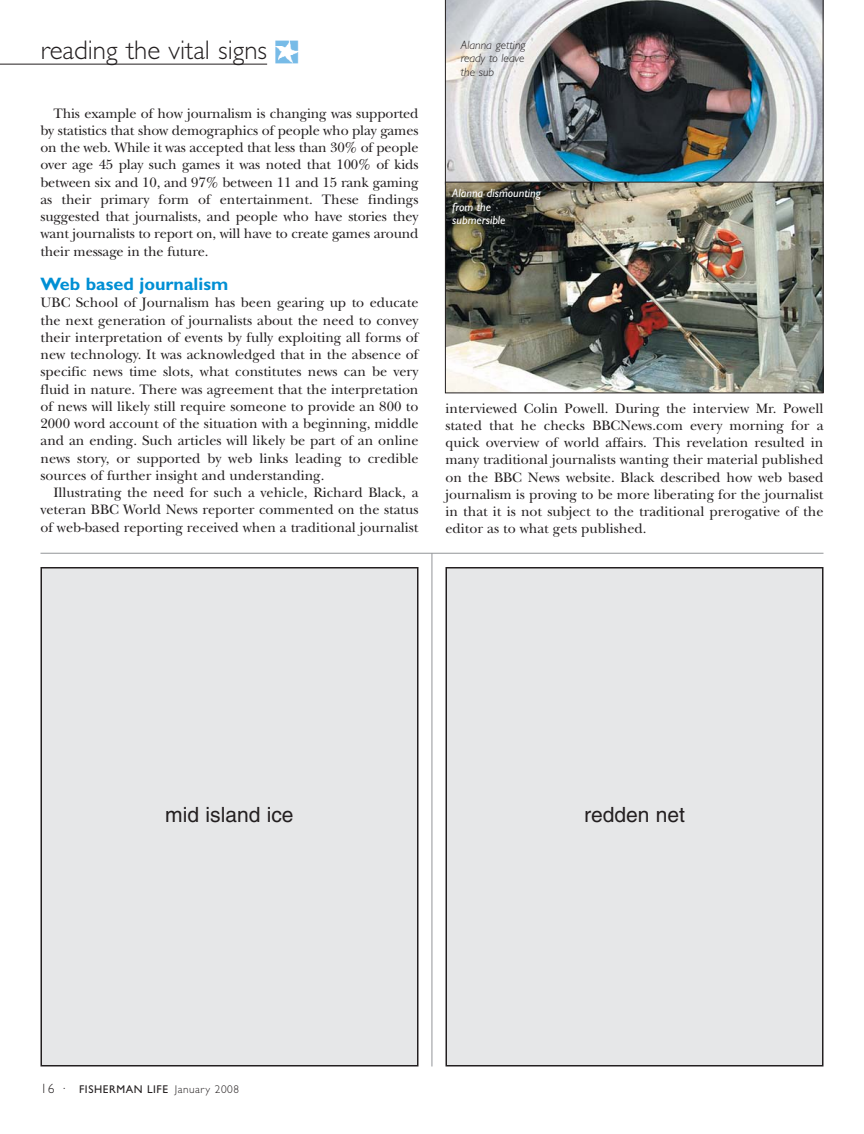
<style>
.page{position:relative;width:864px;height:1134px;background:#fff}
.page>*{position:absolute;margin:0;border:0;box-sizing:border-box;transform-origin:0 0}
.t1{font:300 27px "Gill Sans";color:#231f20}
.t2{font:21px "Helvetica";color:#231f20}
.t3{font:700 18px "Gill Sans";color:#008fd4}
.t4{font:14.25px/17.2px "New Baskerville";color:#231f20;text-align:justify}
.t5{font:italic 12px/13.5px "Gill Sans";color:#fff}
.t6{font:italic 300 12px/13.5px "Gill Sans";color:#231f20;text-align:justify}
.t7{font:11.25px "Gill Sans";letter-spacing:.05em;color:#231f20}
.s1{font-weight:300;font-size:13.5px}
.s2{font-weight:300}
</style>
<div class="page">
<hr style="left:40px;top:553px;width:784px;height:1px;background:#939598">
<hr style="left:432px;top:553px;width:1px;height:513px;background:#939598">
<div style="left:447px;top:568px;width:375px;height:497px;background:#e6e7e8"></div>
<div style="left:446px;top:567px;width:378px;height:499px;border:2px solid #231f20"></div>
<div style="left:42px;top:568px;width:375px;height:497px;background:#e6e7e8"></div>
<div style="left:40px;top:567px;width:378px;height:499px;border:2px solid #231f20"></div>
<hr style="left:0;top:64px;width:267px;height:1px;background:#231f20">
<img style="left:275px;top:40px;width:24px;height:24px">
<img style="left:445px;top:0;width:379px;height:182px">
<img style="left:447px;top:184px;width:375px;height:207px">
<div style="left:445px;top:182px;width:379px;height:211px;border:1px solid #231f20"></div>
<h1 class="t1" style="left:41px;top:41px;width:228px">reading the vital signs</h1>
<p class="t6" style="left:461px;top:39px;width:66px">Alanna getting ready to leave the sub</p>
<p class="t4" style="left:40px;top:106px;width:380px;text-indent:13px">This example of how journalism is changing was supported by statistics that show demographics of people who play games on the web. While it was accepted that less than 30% of people over age 45 play such games it was noted that 100% of kids between six and 10, and 97% between 11 and 15 rank gaming as their primary form of entertainment. These findings suggested that journalists, and people who have stories they want journalists to report on, will have to create games around their message in the future.</p>
<p class="t3" style="left:40px;top:278px;width:189px">Web based journalism</p>
<p class="t4" style="left:40px;top:296px;width:380px">UBC School of Journalism has been gearing up to educate the next generation of journalists about the need to convey their interpretation of events by fully exploiting all forms of new technology. It was acknowledged that in the absence of specific news time slots, what constitutes news can be very fluid in nature. There was agreement that the interpretation of news will likely still require someone to provide an 800 to 2000 word account of the situation with a beginning, middle and an ending. Such articles will likely be part of an online news story, or supported by web links leading to credible sources of further insight and understanding.</p>
<p class="t4" style="left:40px;top:486px;width:380px;text-indent:13px">Illustrating the need for such a vehicle, Richard Black, a veteran BBC World News reporter commented on the status of web-based reporting received when a traditional journalist</p>
<p class="t5" style="left:452px;top:188px;width:90px">Alanna dismounting from the submersible</p>
<p class="t4" style="left:446px;top:401px;width:380px">interviewed Colin Powell. During the interview Mr. Powell stated that he checks BBCNews.com every morning for a quick overview of world affairs. This revelation resulted in many traditional journalists wanting their material published on the BBC News website. Black described how web based journalism is proving to be more liberating for the journalist in that it is not subject to the traditional prerogative of the editor as to what gets published.</p>
<h2 class="t2" style="left:165px;top:807px;width:130px">mid island ice</h2>
<h2 class="t2" style="left:584px;top:807px;width:102px">redden net</h2>
<p class="t7" style="left:40px;top:1085px;width:200px"><span class="s1">16 ·</span> FISHERMAN LIFE <span class="s2">January 2008</span></p>
</div>
